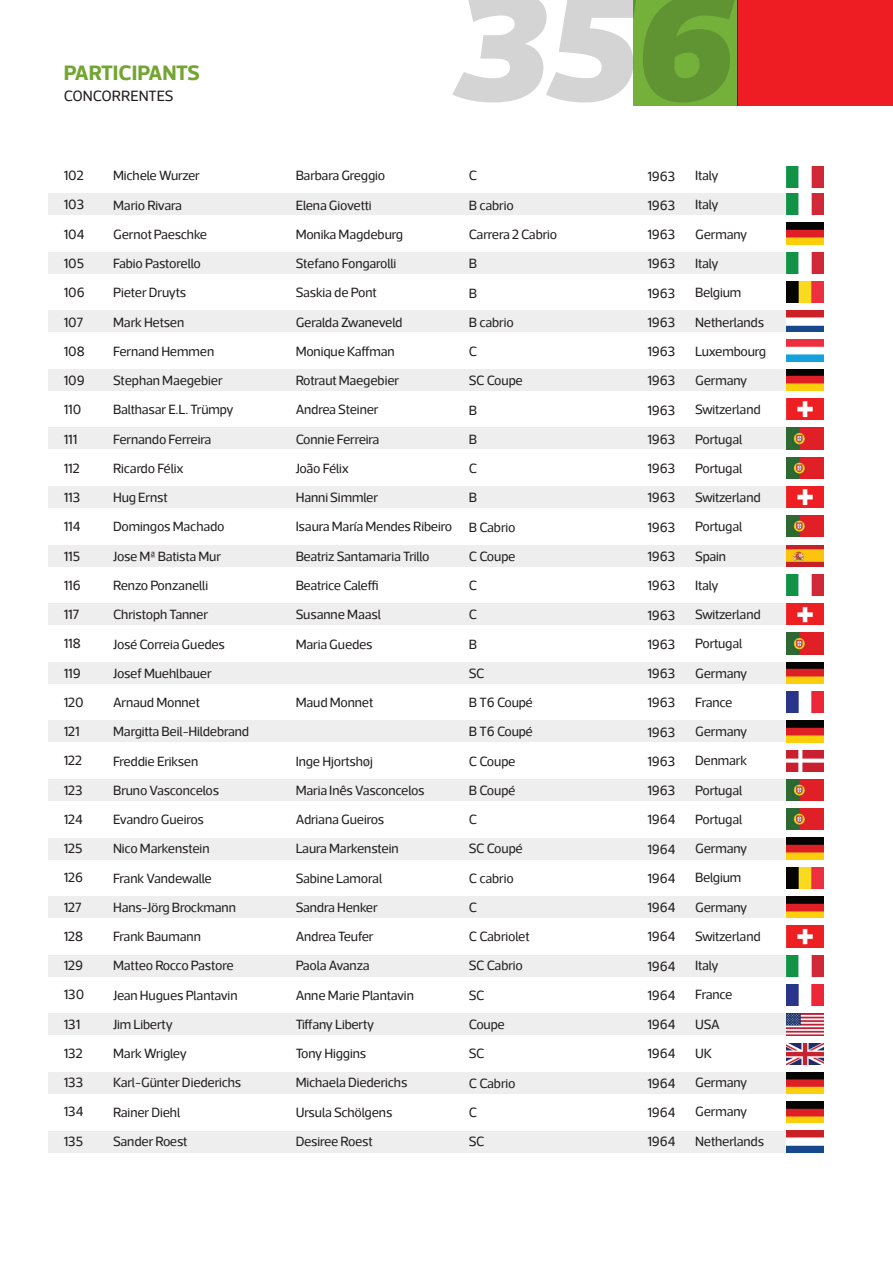
<style>
.page{position:relative;width:893px;height:1263px;background:#fff}
.page>*{position:absolute;margin:0;border:0;box-sizing:border-box;transform-origin:0 0}
.t1{font:700 21px "Acto CTT";letter-spacing:-.01em;color:#73a532}
.t2{font:15px "Acto CTT";color:#231f20}
.t3{font:13.5px/29.2px "Acto CTT";letter-spacing:-.01em;color:#231f20}
</style>
<div class="page">
<div style="left:48px;top:838px;width:739px;height:21px;background:#eeeeef"></div>
<div style="left:48px;top:604px;width:739px;height:21px;background:#eeeeef"></div>
<div style="left:48px;top:193px;width:739px;height:22px;background:#eeeeef"></div>
<div style="left:48px;top:369px;width:739px;height:21px;background:#eeeeef"></div>
<div style="left:48px;top:252px;width:739px;height:21px;background:#eeeeef"></div>
<div style="left:48px;top:428px;width:739px;height:21px;background:#eeeeef"></div>
<div style="left:48px;top:311px;width:739px;height:21px;background:#eeeeef"></div>
<div style="left:48px;top:486px;width:739px;height:22px;background:#eeeeef"></div>
<div style="left:48px;top:545px;width:739px;height:21px;background:#eeeeef"></div>
<div style="left:48px;top:955px;width:739px;height:21px;background:#eeeeef"></div>
<div style="left:48px;top:896px;width:739px;height:22px;background:#eeeeef"></div>
<div style="left:48px;top:662px;width:739px;height:21px;background:#eeeeef"></div>
<div style="left:48px;top:1014px;width:739px;height:21px;background:#eeeeef"></div>
<div style="left:48px;top:721px;width:739px;height:21px;background:#eeeeef"></div>
<div style="left:48px;top:1072px;width:739px;height:21px;background:#eeeeef"></div>
<div style="left:48px;top:779px;width:739px;height:22px;background:#eeeeef"></div>
<div style="left:48px;top:1131px;width:739px;height:21px;background:#eeeeef"></div>
<div style="left:634px;top:0;width:104px;height:105px;background:#73b13b"></div>
<div style="left:738px;top:0;width:155px;height:105px;background:#ee1d23"></div>
<svg style="left:452px;top:0;width:283px;height:102px"></svg>
<img style="left:787px;top:1014px;width:36px;height:21px">
<img style="left:787px;top:1043px;width:36px;height:21px">
<img style="left:787px;top:779px;width:36px;height:22px">
<img style="left:787px;top:750px;width:36px;height:21px">
<img style="left:787px;top:809px;width:36px;height:21px">
<img style="left:787px;top:516px;width:36px;height:21px">
<img style="left:787px;top:457px;width:36px;height:21px">
<img style="left:787px;top:428px;width:36px;height:21px">
<img style="left:787px;top:633px;width:36px;height:21px">
<img style="left:787px;top:223px;width:36px;height:21px">
<img style="left:787px;top:369px;width:36px;height:21px">
<img style="left:787px;top:662px;width:36px;height:21px">
<img style="left:787px;top:721px;width:36px;height:21px">
<img style="left:787px;top:838px;width:36px;height:21px">
<img style="left:787px;top:896px;width:36px;height:22px">
<img style="left:787px;top:1072px;width:36px;height:21px">
<img style="left:787px;top:1101px;width:36px;height:22px">
<img style="left:787px;top:867px;width:36px;height:21px">
<img style="left:787px;top:281px;width:36px;height:22px">
<img style="left:787px;top:955px;width:36px;height:21px">
<img style="left:787px;top:166px;width:36px;height:22px">
<img style="left:787px;top:193px;width:36px;height:22px">
<img style="left:787px;top:252px;width:36px;height:21px">
<img style="left:787px;top:574px;width:36px;height:22px">
<img style="left:787px;top:926px;width:36px;height:21px">
<img style="left:787px;top:604px;width:36px;height:21px">
<img style="left:787px;top:399px;width:36px;height:21px">
<img style="left:787px;top:486px;width:36px;height:22px">
<img style="left:787px;top:545px;width:36px;height:21px">
<img style="left:787px;top:340px;width:36px;height:21px">
<img style="left:787px;top:984px;width:36px;height:22px">
<img style="left:787px;top:691px;width:36px;height:22px">
<img style="left:787px;top:311px;width:36px;height:21px">
<img style="left:787px;top:1131px;width:36px;height:21px">
<h1 class="t1" style="left:64px;top:60px;width:137px">PARTICIPANTS</h1>
<p class="t2" style="left:64px;top:87px;width:111px">CONCORRENTES</p>
<p class="t3" style="left:64px;top:161px;width:23px">102<br>103<br>104<br>105<br>106<br>107<br>108<br>109<br>110<br>111<br>112<br>113<br>114<br>115<br>116<br>117<br>118<br>119<br>120<br>121<br>122<br>123<br>124<br>125<br>126<br>127<br>128<br>129<br>130<br>131<br>132<br>133<br>134<br>135</p>
<p class="t3" style="left:296px;top:161px;width:158px">Barbara Greggio<br>Elena Giovetti<br>Monika Magdeburg<br>Stefano Fongarolli<br>Saskia de Pont<br>Geralda Zwaneveld<br>Monique Kaffman<br>Rotraut Maegebier<br>Andrea Steiner<br>Connie Ferreira<br>João Félix<br>Hanni Simmler<br>Isaura María Mendes Ribeiro<br>Beatriz Santamaria Trillo<br>Beatrice Caleffi<br>Susanne Maasl<br>Maria Guedes</p>
<p class="t3" style="left:113px;top:161px;width:138px">Michele Wurzer<br>Mario Rivara<br>Gernot Paeschke<br>Fabio Pastorello<br>Pieter Druyts<br>Mark Hetsen<br>Fernand Hemmen<br>Stephan Maegebier<br>Balthasar E.L. Trümpy<br>Fernando Ferreira<br>Ricardo Félix<br>Hug Ernst<br>Domingos Machado<br>Jose Mª Batista Mur<br>Renzo Ponzanelli<br>Christoph Tanner<br>José Correia Guedes<br>Josef Muehlbauer<br>Arnaud Monnet<br>Margitta Beil-Hildebrand<br>Freddie Eriksen<br>Bruno Vasconcelos<br>Evandro Gueiros<br>Nico Markenstein<br>Frank Vandewalle<br>Hans-Jörg Brockmann<br>Frank Baumann<br>Matteo Rocco Pastore<br>Jean Hugues Plantavin<br>Jim Liberty<br>Mark Wrigley<br>Karl-Günter Diederichs<br>Rainer Diehl<br>Sander Roest</p>
<p class="t3" style="left:296px;top:687px;width:79px">Maud Monnet</p>
<p class="t3" style="left:296px;top:746px;width:131px">Inge Hjortshøj<br>Maria Inês Vasconcelos<br>Adriana Gueiros<br>Laura Markenstein<br>Sabine Lamoral<br>Sandra Henker<br>Andrea Teufer<br>Paola Avanza<br>Anne Marie Plantavin<br>Tiffany Liberty<br>Tony Higgins<br>Michaela Diederichs<br>Ursula Schölgens<br>Desiree Roest</p>
<p class="t3" style="left:469px;top:161px;width:90px">C<br>B cabrio<br>Carrera 2 Cabrio<br>B<br>B<br>B cabrio<br>C<br>SC Coupe<br>B<br>B<br>C<br>B<br>B Cabrio<br>C Coupe<br>C<br>C<br>B<br>SC<br>B T6 Coupé<br>B T6 Coupé<br>C Coupe<br>B Coupé<br>C<br>SC Coupé<br>C cabrio<br>C<br>C Cabriolet<br>SC Cabrio<br>SC<br>Coupe<br>SC<br>C Cabrio<br>C<br>SC</p>
<p class="t3" style="left:647px;top:161px;width:30px;text-align:justify">1963<br>1963<br>1963<br>1963<br>1963<br>1963<br>1963<br>1963<br>1963<br>1963<br>1963<br>1963<br>1963<br>1963<br>1963<br>1963<br>1963<br>1963<br>1963<br>1963<br>1963<br>1963<br>1964<br>1964<br>1964<br>1964<br>1964<br>1964<br>1964<br>1964<br>1964<br>1964<br>1964<br>1964</p>
<p class="t3" style="left:695px;top:161px;width:72px">Italy<br>Italy<br>Germany<br>Italy<br>Belgium<br>Netherlands<br>Luxembourg<br>Germany<br>Switzerland<br>Portugal<br>Portugal<br>Switzerland<br>Portugal<br>Spain<br>Italy<br>Switzerland<br>Portugal<br>Germany<br>France<br>Germany<br>Denmark<br>Portugal<br>Portugal<br>Germany<br>Belgium<br>Germany<br>Switzerland<br>Italy<br>France<br>USA<br>UK<br>Germany<br>Germany<br>Netherlands</p>
</div>
